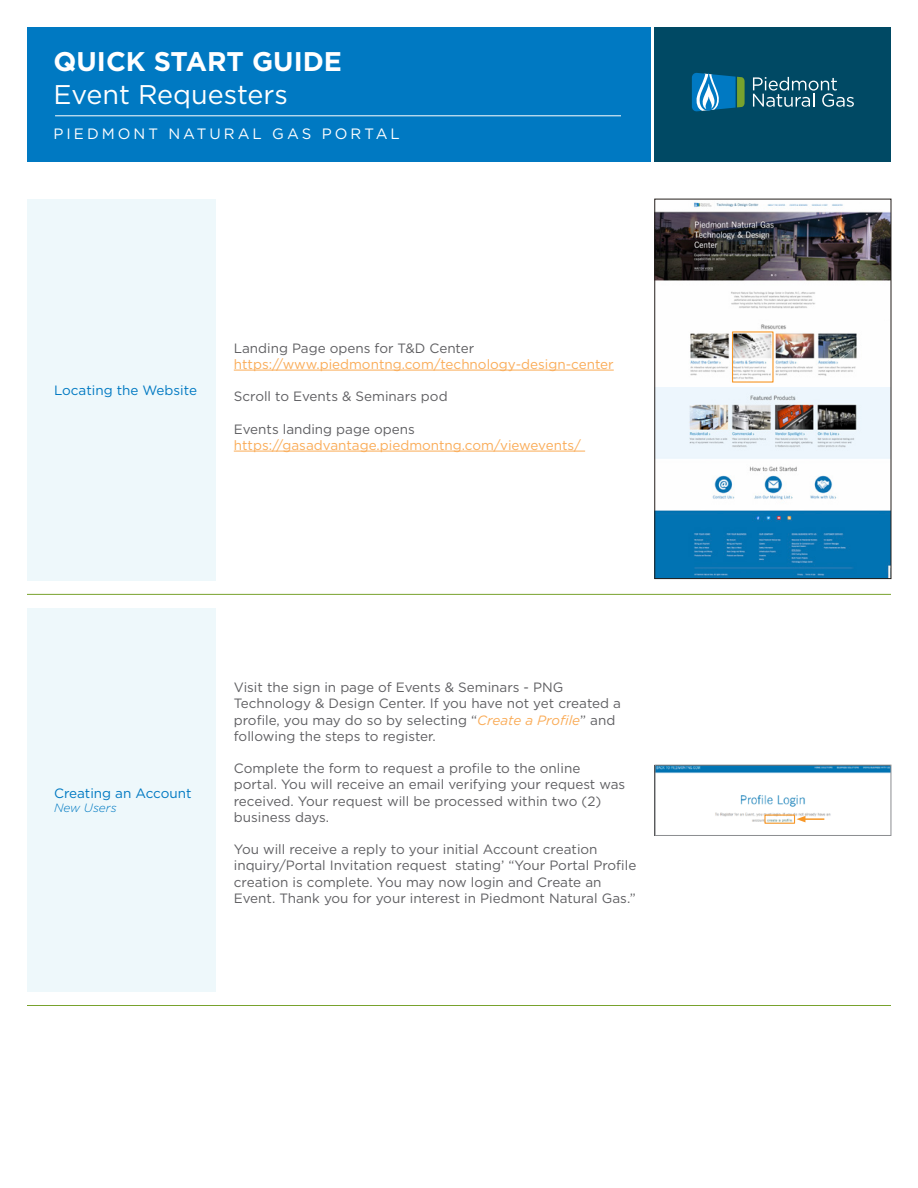
<style>
.page{position:relative;width:918px;height:1188px;background:#fff}
.page>*{position:absolute;margin:0;border:0;box-sizing:border-box;transform-origin:0 0}
.t1{font:700 27px "Gotham";color:#fff}
.t2{font:27px "Gotham";color:#fff}
.t3{font:15px "Gotham";letter-spacing:.2em;color:#fff}
.body{font:13.5px/16.2px "Gotham";color:#5f5f62}
.body-2{font:13.5px/16.2px "Gotham";color:#faac58}
.t4{font:13.5px "Gotham";color:#0079c2}
.t5{font:italic 300 12px "Gotham";color:#0079c2}
.s1{color:#5f5f62}
.s2{font-style:italic;color:#faac58}
</style>
<div class="page">
<div style="left:655px;top:27px;width:236px;height:135px;background:#004964"></div>
<div style="left:27px;top:27px;width:623px;height:135px;background:#0079c2"></div>
<svg style="left:753px;top:77px;width:101px;height:30px"></svg>
<svg style="left:692px;top:73px;width:53px;height:39px;background:#348aac"></svg>
<hr style="left:55px;top:115px;width:566px;height:1px;background:#fff">
<hr style="left:234px;top:370px;width:380px;height:1px;background:#faac58">
<hr style="left:234px;top:451px;width:351px;height:1px;background:#faac58">
<div style="left:27px;top:199px;width:189px;height:381px;background:#eef8fb"></div>
<div style="left:27px;top:608px;width:189px;height:383px;background:#eef8fb"></div>
<hr style="left:27px;top:594px;width:864px;height:1px;background:#78a22d">
<hr style="left:27px;top:1005px;width:864px;height:1px;background:#78a22d">
<img style="left:657px;top:767px;width:232px;height:56px">
<div style="left:655px;top:765px;width:236px;height:71px;border:1px solid #8c8e91"></div>
<div style="left:764px;top:815px;width:31px;height:9px;border:1px solid #f79727"></div>
<hr style="left:803px;top:818px;width:21px;height:2px;background:#f79727">
<svg style="left:796px;top:816px;width:9px;height:6px"></svg>
<img style="left:656px;top:199px;width:236px;height:110px">
<img style="left:656px;top:324px;width:233px;height:253px">
<div style="left:891px;top:203px;width:20px;height:399px;background:#fff"></div>
<div style="left:654px;top:199px;width:237px;height:380px;border:1px solid #241e1b"></div>
<h1 class="t1" style="left:54px;top:44px;width:290px">QUICK START GUIDE</h1>
<h1 class="t2" style="left:54px;top:77px;width:236px">Event Requesters</h1>
<p class="t3" style="left:54px;top:125px;width:348px">PIEDMONT NATURAL GAS PORTAL</p>
<p class="t4" style="left:54px;top:382px;width:145px">Locating the Website</p>
<p class="body-2" style="left:234px;top:339px;width:381px"><span class="s1">Landing Page opens for T&amp;D Center </span>https://www.piedmontng.com/technology-design-center</p>
<p class="body" style="left:234px;top:388px;width:215px">Scroll to Events &amp; Seminars pod</p>
<p class="body-2" style="left:234px;top:420px;width:349px"><span class="s1">Events landing page opens </span>https://gasadvantage.piedmontng.com/viewevents/</p>
<p class="t4" style="left:54px;top:784px;width:139px">Creating an Account</p>
<p class="t5" style="left:54px;top:800px;width:64px">New Users</p>
<p class="body" style="left:234px;top:679px;width:389px">Visit the sign in page of Events &amp; Seminars - PNG Technology &amp; Design Center. If you have not yet created a profile, you may do so by selecting “<span class="s2">Create a Profile</span>” and following the steps to register.</p>
<p class="body" style="left:234px;top:760px;width:393px">Complete the form to request a profile to the online portal. You will receive an email verifying your request was received. Your request will be processed within two (2) business days.</p>
<p class="body" style="left:234px;top:841px;width:404px">You will receive a reply to your initial Account creation inquiry/Portal Invitation request stating’ “Your Portal Profile creation is complete. You may now login and Create an Event. Thank you for your interest in Piedmont Natural Gas.”</p>
</div>
